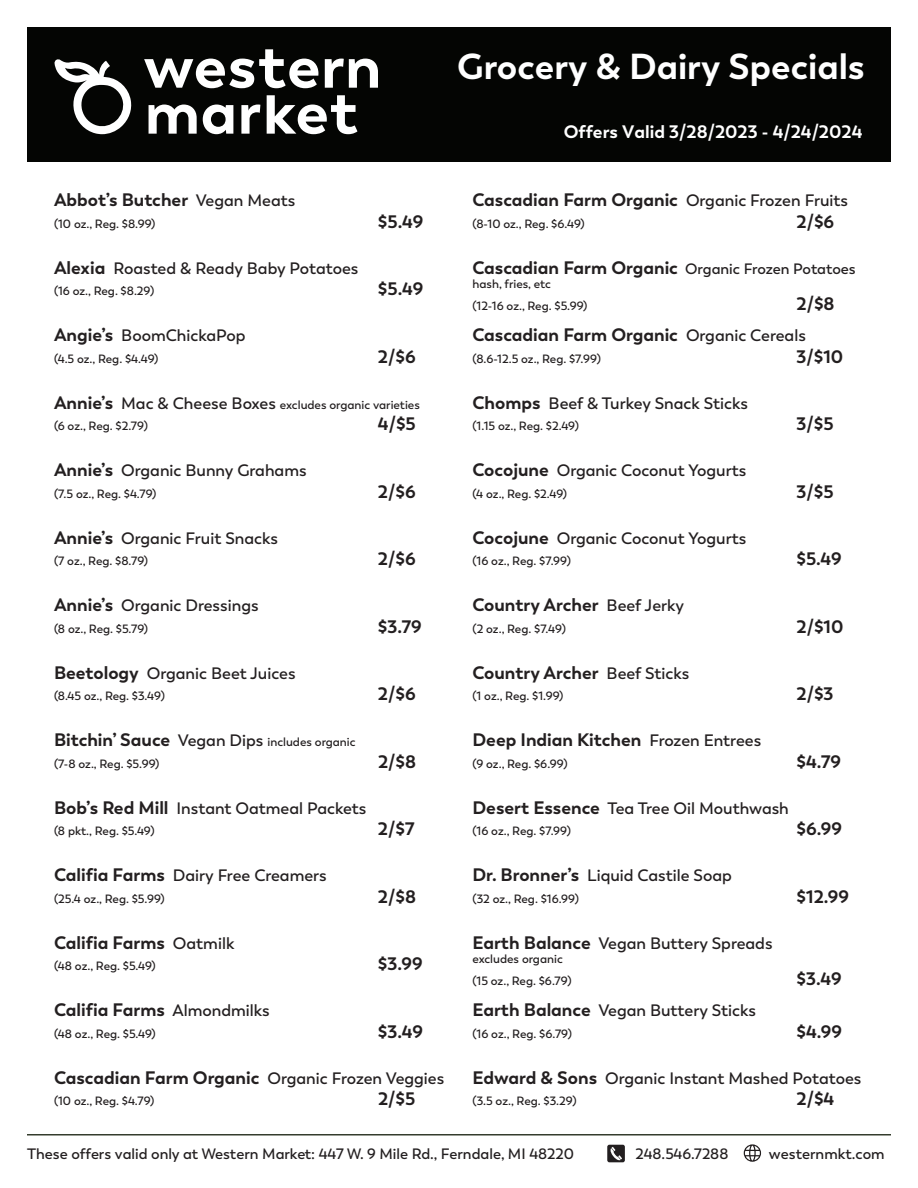
<style>
.page{position:relative;width:918px;height:1188px;background:#fff}
.page>*{position:absolute;margin:0;border:0;box-sizing:border-box;transform-origin:0 0}
.t1{font:700 36px "Trenda";color:#fff}
.t2{font:700 18px "Trenda";color:#231f20}
.t3{font:700 18px "Trenda";color:#fff}
.t4{font:600 16.5px "Trenda";color:#231f20}
.t5{font:600 15px "Trenda";color:#231f20}
.t6{font:600 12px "Trenda";color:#231f20}
.s1{font-weight:600;font-size:16.5px}
.s2{font-weight:700;font-size:18px}
.s3{font-size:16.5px}
</style>
<div class="page">
<div style="left:27px;top:27px;width:864px;height:134px;background:#040503"></div>
<svg style="left:54px;top:59px;width:78px;height:75px"></svg>
<svg style="left:144px;top:49px;width:174px;height:39px"></svg>
<svg style="left:325px;top:59px;width:53px;height:29px"></svg>
<svg style="left:149px;top:105px;width:48px;height:29px"></svg>
<svg style="left:203px;top:105px;width:30px;height:29px"></svg>
<svg style="left:241px;top:105px;width:19px;height:29px"></svg>
<svg style="left:267px;top:95px;width:90px;height:39px"></svg>
<hr style="left:27px;top:1134px;width:864px;height:2px;background:#343c2d">
<svg style="left:607px;top:1145px;width:18px;height:17px"></svg>
<svg style="left:744px;top:1144px;width:17px;height:18px"></svg>
<h1 class="t1" style="left:457px;top:44px;width:409px">Grocery &amp; Dairy Specials</h1>
<p class="t3" style="left:564px;top:121px;width:300px">Offers Valid 3/28/2023 - 4/24/2024</p>
<p class="t2" style="left:54px;top:189px;width:243px">Abbot’s Butcher <span class="s1">Vegan Meats</span></p>
<p class="t6" style="left:54px;top:217px;width:103px">(10 oz., Reg. $8.99)</p>
<p class="t2" style="left:378px;top:210px;width:47px">$5.49</p>
<p class="t4" style="left:54px;top:258px;width:306px"><span class="s2">Alexia</span> Roasted &amp; Ready Baby Potatoes</p>
<p class="t6" style="left:54px;top:284px;width:102px">(16 oz., Reg. $8.29)</p>
<p class="t2" style="left:378px;top:278px;width:47px">$5.49</p>
<p class="t4" style="left:54px;top:326px;width:193px"><span class="s2">Angie’s</span> BoomChickaPop</p>
<p class="t6" style="left:54px;top:352px;width:106px">(4.5 oz., Reg. $4.49)</p>
<p class="t2" style="left:378px;top:345px;width:39px">2/$6</p>
<p class="t6" style="left:54px;top:397px;width:367px"><span class="s2">Annie’s</span> <span class="s3">Mac &amp; Cheese Boxes</span> excludes organic varieties</p>
<p class="t6" style="left:54px;top:419px;width:95px">(6 oz., Reg. $2.79)</p>
<p class="t2" style="left:378px;top:413px;width:39px">4/$5</p>
<p class="t4" style="left:54px;top:461px;width:254px"><span class="s2">Annie’s</span> Organic Bunny Grahams</p>
<p class="t6" style="left:54px;top:487px;width:104px">(7.5 oz., Reg. $4.79)</p>
<p class="t2" style="left:378px;top:480px;width:39px">2/$6</p>
<p class="t4" style="left:54px;top:528px;width:225px"><span class="s2">Annie’s</span> Organic Fruit Snacks</p>
<p class="t6" style="left:54px;top:554px;width:96px">(7 oz., Reg. $8.79)</p>
<p class="t2" style="left:378px;top:548px;width:39px">2/$6</p>
<p class="t4" style="left:54px;top:596px;width:206px"><span class="s2">Annie’s</span> Organic Dressings</p>
<p class="t6" style="left:54px;top:622px;width:96px">(8 oz., Reg. $5.79)</p>
<p class="t2" style="left:378px;top:615px;width:45px">$3.79</p>
<p class="t4" style="left:54px;top:663px;width:243px"><span class="s2">Beetology</span> Organic Beet Juices</p>
<p class="t6" style="left:54px;top:689px;width:112px">(8.45 oz., Reg. $3.49)</p>
<p class="t2" style="left:378px;top:683px;width:39px">2/$6</p>
<p class="t6" style="left:54px;top:735px;width:303px"><span class="s2">Bitchin’ Sauce</span> <span class="s3">Vegan Dips</span> includes organic</p>
<p class="t6" style="left:54px;top:757px;width:107px">(7-8 oz., Reg. $5.99)</p>
<p class="t2" style="left:378px;top:750px;width:40px">2/$8</p>
<p class="t4" style="left:54px;top:798px;width:314px"><span class="s2">Bob’s Red Mill</span> Instant Oatmeal Packets</p>
<p class="t6" style="left:54px;top:824px;width:102px">(8 pkt., Reg. $5.49)</p>
<p class="t2" style="left:378px;top:818px;width:38px">2/$7</p>
<p class="t4" style="left:54px;top:866px;width:274px"><span class="s2">Califia Farms</span> Dairy Free Creamers</p>
<p class="t6" style="left:54px;top:892px;width:112px">(25.4 oz., Reg. $5.99)</p>
<p class="t2" style="left:378px;top:885px;width:40px">2/$8</p>
<p class="t2" style="left:54px;top:931px;width:182px">Califia Farms <span class="s1">Oatmilk</span></p>
<p class="t6" style="left:54px;top:959px;width:103px">(48 oz., Reg. $5.49)</p>
<p class="t2" style="left:378px;top:953px;width:46px">$3.99</p>
<p class="t2" style="left:54px;top:999px;width:217px">Califia Farms <span class="s1">Almondmilks</span></p>
<p class="t6" style="left:54px;top:1027px;width:103px">(48 oz., Reg. $5.49)</p>
<p class="t2" style="left:378px;top:1020px;width:47px">$3.49</p>
<p class="t2" style="left:54px;top:1066px;width:392px">Cascadian Farm Organic <span class="s1">Organic Frozen Veggies</span></p>
<p class="t6" style="left:54px;top:1094px;width:102px">(10 oz., Reg. $4.79)</p>
<p class="t2" style="left:378px;top:1088px;width:39px">2/$5</p>
<p class="t2" style="left:472px;top:189px;width:377px">Cascadian Farm Organic <span class="s1">Organic Frozen Fruits</span></p>
<p class="t6" style="left:472px;top:217px;width:114px">(8-10 oz., Reg. $6.49)</p>
<p class="t2" style="left:796px;top:210px;width:39px">2/$6</p>
<p class="t5" style="left:472px;top:260px;width:385px"><span class="s2">Cascadian Farm Organic</span> Organic Frozen Potatoes</p>
<p class="t6" style="left:472px;top:277px;width:80px">hash, fries, etc</p>
<p class="t6" style="left:472px;top:298px;width:116px">(12-16 oz., Reg. $5.99)</p>
<p class="t2" style="left:797px;top:292px;width:40px">2/$8</p>
<p class="t2" style="left:472px;top:324px;width:335px">Cascadian Farm Organic <span class="s1">Organic Cereals</span></p>
<p class="t6" style="left:472px;top:352px;width:130px">(8.6-12.5 oz., Reg. $7.99)</p>
<p class="t2" style="left:796px;top:345px;width:48px">3/$10</p>
<p class="t4" style="left:472px;top:393px;width:277px"><span class="s2">Chomps</span> Beef &amp; Turkey Snack Sticks</p>
<p class="t6" style="left:472px;top:419px;width:108px">(1.15 oz., Reg. $2.49)</p>
<p class="t2" style="left:797px;top:413px;width:39px">3/$5</p>
<p class="t4" style="left:472px;top:461px;width:275px"><span class="s2">Cocojune</span> Organic Coconut Yogurts</p>
<p class="t6" style="left:472px;top:487px;width:96px">(4 oz., Reg. $2.49)</p>
<p class="t2" style="left:796px;top:480px;width:39px">3/$5</p>
<p class="t4" style="left:472px;top:528px;width:275px"><span class="s2">Cocojune</span> Organic Coconut Yogurts</p>
<p class="t6" style="left:472px;top:554px;width:100px">(16 oz., Reg. $7.99)</p>
<p class="t2" style="left:797px;top:548px;width:47px">$5.49</p>
<p class="t2" style="left:472px;top:594px;width:213px">Country Archer <span class="s1">Beef Jerky</span></p>
<p class="t6" style="left:472px;top:622px;width:95px">(2 oz., Reg. $7.49)</p>
<p class="t2" style="left:797px;top:615px;width:49px">2/$10</p>
<p class="t2" style="left:472px;top:661px;width:218px">Country Archer <span class="s1">Beef Sticks</span></p>
<p class="t6" style="left:472px;top:689px;width:92px">(1 oz., Reg. $1.99)</p>
<p class="t2" style="left:796px;top:683px;width:39px">2/$3</p>
<p class="t2" style="left:472px;top:729px;width:290px">Deep Indian Kitchen <span class="s1">Frozen Entrees</span></p>
<p class="t6" style="left:472px;top:757px;width:97px">(9 oz., Reg. $6.99)</p>
<p class="t2" style="left:796px;top:750px;width:46px">$4.79</p>
<p class="t4" style="left:472px;top:798px;width:318px"><span class="s2">Desert Essence</span> Tea Tree Oil Mouthwash</p>
<p class="t6" style="left:472px;top:824px;width:100px">(16 oz., Reg. $7.99)</p>
<p class="t2" style="left:797px;top:818px;width:47px">$6.99</p>
<p class="t4" style="left:472px;top:866px;width:261px"><span class="s2">Dr. Bronner’s</span> Liquid Castile Soap</p>
<p class="t6" style="left:472px;top:892px;width:108px">(32 oz., Reg. $16.99)</p>
<p class="t2" style="left:797px;top:885px;width:54px">$12.99</p>
<p class="t4" style="left:472px;top:933px;width:302px"><span class="s2">Earth Balance</span> Vegan Buttery Spreads</p>
<p class="t6" style="left:472px;top:952px;width:92px">excludes organic</p>
<p class="t6" style="left:472px;top:973px;width:101px">(15 oz., Reg. $6.79)</p>
<p class="t2" style="left:796px;top:967px;width:47px">$3.49</p>
<p class="t4" style="left:472px;top:1001px;width:285px"><span class="s2">Earth Balance</span> Vegan Buttery Sticks</p>
<p class="t6" style="left:472px;top:1027px;width:101px">(16 oz., Reg. $6.79)</p>
<p class="t2" style="left:796px;top:1020px;width:47px">$4.99</p>
<p class="t4" style="left:472px;top:1068px;width:390px"><span class="s2">Edward &amp; Sons</span> Organic Instant Mashed Potatoes</p>
<p class="t6" style="left:472px;top:1094px;width:106px">(3.5 oz., Reg. $3.29)</p>
<p class="t2" style="left:797px;top:1088px;width:39px">2/$4</p>
<p class="t5" style="left:27px;top:1145px;width:549px">These offers valid only at Western Market: 447 W. 9 Mile Rd., Ferndale, MI 48220</p>
<p class="t5" style="left:636px;top:1145px;width:94px">248.546.7288</p>
<p class="t5" style="left:769px;top:1145px;width:117px">westernmkt.com</p>
</div>
